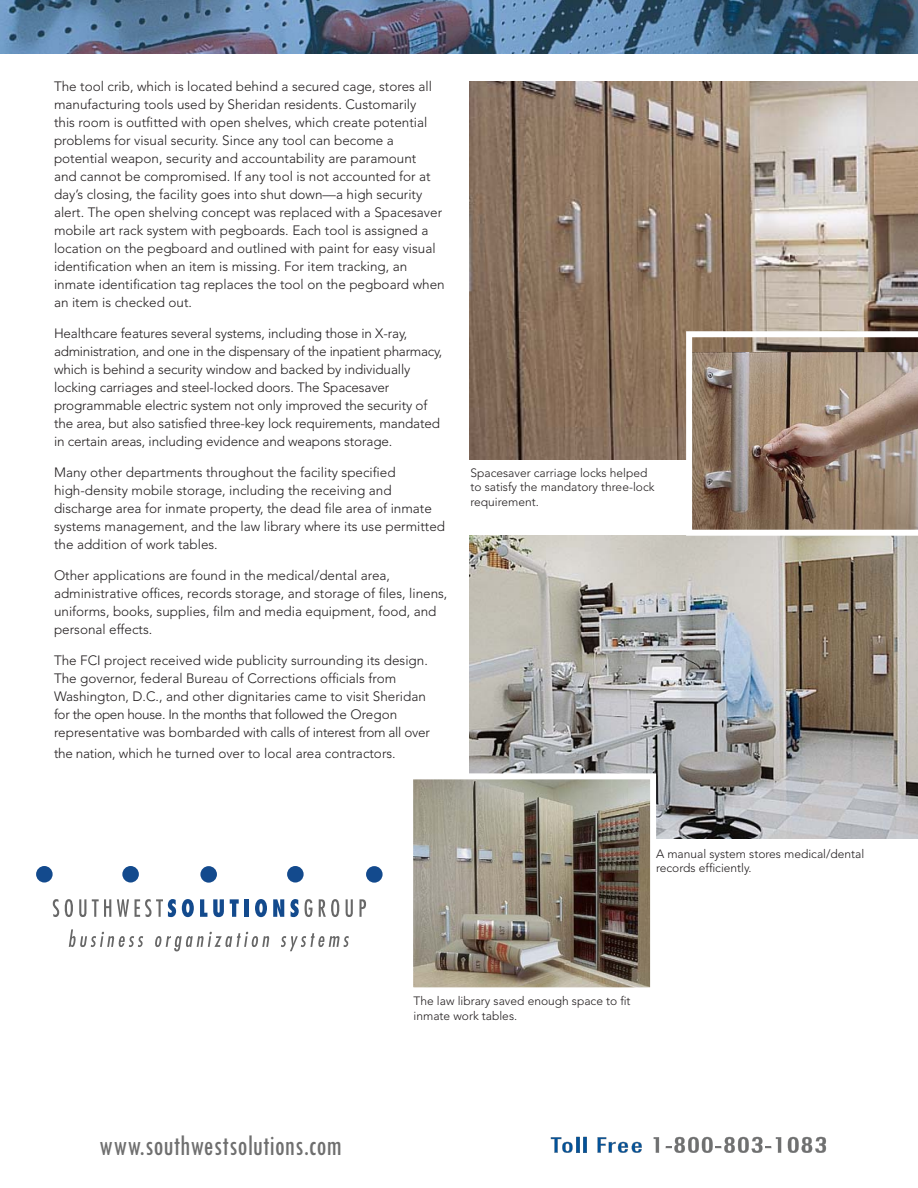
<style>
.page{position:relative;width:918px;height:1188px;background:#fff}
.page>*{position:absolute;margin:0;border:0;box-sizing:border-box;transform-origin:0 0}
.t1{font:condensed 30.3px "Tw Cen";color:#6f6f6f;scale:.92 1}
.t2{font:300 13.5px/18px "Avenir";color:#231f20}
.t3{font:300 12px/14.4px "Avenir";color:#231f20}
</style>
<div class="page">
<img style="left:470px;top:536px;width:448px;height:303px">
<img style="left:470px;top:81px;width:448px;height:378px">
<svg style="left:686px;top:331px;width:232px;height:205px;background:#9d8a7a"></svg>
<img style="left:413px;top:773px;width:243px;height:215px">
<img style="left:0;top:0;width:918px;height:54px">
<svg style="left:68px;top:929px;width:202px;height:23px"></svg>
<svg style="left:281px;top:933px;width:68px;height:18px"></svg>
<svg style="left:53px;top:899px;width:6px;height:18px"></svg>
<svg style="left:65px;top:899px;width:8px;height:18px"></svg>
<svg style="left:79px;top:899px;width:7px;height:18px"></svg>
<svg style="left:92px;top:899px;width:19px;height:18px"></svg>
<svg style="left:117px;top:899px;width:12px;height:18px"></svg>
<svg style="left:135px;top:899px;width:41px;height:18px"></svg>
<svg style="left:182px;top:899px;width:12px;height:18px"></svg>
<svg style="left:200px;top:899px;width:7px;height:18px"></svg>
<svg style="left:213px;top:899px;width:11px;height:18px"></svg>
<svg style="left:230px;top:899px;width:9px;height:18px"></svg>
<hr style="left:245px;top:899px;width:4px;height:18px;background:#134a8d">
<svg style="left:255px;top:899px;width:12px;height:18px"></svg>
<svg style="left:273px;top:899px;width:11px;height:18px"></svg>
<svg style="left:290px;top:899px;width:9px;height:18px"></svg>
<svg style="left:305px;top:899px;width:8px;height:18px"></svg>
<svg style="left:319px;top:899px;width:20px;height:18px"></svg>
<svg style="left:346px;top:899px;width:7px;height:18px"></svg>
<svg style="left:359px;top:899px;width:7px;height:18px"></svg>
<div style="left:366px;top:866px;width:17px;height:17px;background:#134a8d;border-radius:50%"></div>
<div style="left:36px;top:866px;width:17px;height:17px;background:#134a8d;border-radius:50%"></div>
<div style="left:200px;top:866px;width:17px;height:17px;background:#134a8d;border-radius:50%"></div>
<div style="left:122px;top:866px;width:17px;height:17px;background:#134a8d;border-radius:50%"></div>
<div style="left:287px;top:866px;width:17px;height:17px;background:#134a8d;border-radius:50%"></div>
<svg style="left:551px;top:1137px;width:36px;height:16px"></svg>
<svg style="left:597px;top:1137px;width:45px;height:16px"></svg>
<svg style="left:654px;top:1137px;width:5px;height:16px"></svg>
<svg style="left:665px;top:1137px;width:116px;height:16px"></svg>
<svg style="left:788px;top:1137px;width:38px;height:16px"></svg>
<p class="t2" style="left:54px;top:79px;width:392px">The tool crib, which is located behind a secured cage, stores all manufacturing tools used by Sheridan residents. Customarily<br>this room is outfitted with open shelves, which create potential problems for visual security. Since any tool can become a potential weapon, security and accountability are paramount<br>and cannot be compromised. If any tool is not accounted for at day’s closing, the facility goes into shut down—a high security alert. The open shelving concept was replaced with a Spacesaver mobile art rack system with pegboards. Each tool is assigned a location on the pegboard and outlined with paint for easy visual identification when an item is missing. For item tracking, an inmate identification tag replaces the tool on the pegboard when an item is checked out.</p>
<p class="t2" style="left:54px;top:326px;width:390px">Healthcare features several systems, including those in X-ray, administration, and one in the dispensary of the inpatient pharmacy, which is behind a security window and backed by individually locking carriages and steel-locked doors. The Spacesaver programmable electric system not only improved the security of the area, but also satisfied three-key lock requirements, mandated in certain areas, including evidence and weapons storage.</p>
<p class="t2" style="left:54px;top:465px;width:393px">Many other departments throughout the facility specified high-density mobile storage, including the receiving and discharge area for inmate property, the dead file area of inmate systems management, and the law library where its use permitted the addition of work tables.</p>
<p class="t2" style="left:54px;top:568px;width:395px">Other applications are found in the medical/dental area, administrative offices, records storage, and storage of files, linens, uniforms, books, supplies, film and media equipment, food, and personal effects.</p>
<p class="t2" style="left:54px;top:653px;width:377px">The FCI project received wide publicity surrounding its design.<br>The governor, federal Bureau of Corrections officials from Washington, D.C., and other dignitaries came to visit Sheridan for the open house. In the months that followed the Oregon representative was bombarded with calls of interest from all over</p>
<p class="t2" style="left:54px;top:746px;width:343px">the nation, which he turned over to local area contractors.</p>
<p class="t3" style="left:470px;top:467px;width:186px">Spacesaver carriage locks helped to satisfy the mandatory three-lock requirement.</p>
<p class="t3" style="left:656px;top:847px;width:210px">A manual system stores medical/dental records efficiently.</p>
<h1 class="t1" style="left:99px;top:1127px;width:266px">www.southwestsolutions.com</h1>
<p class="t3" style="left:414px;top:995px;width:219px">The law library saved enough space to fit inmate work tables.</p>
</div>
